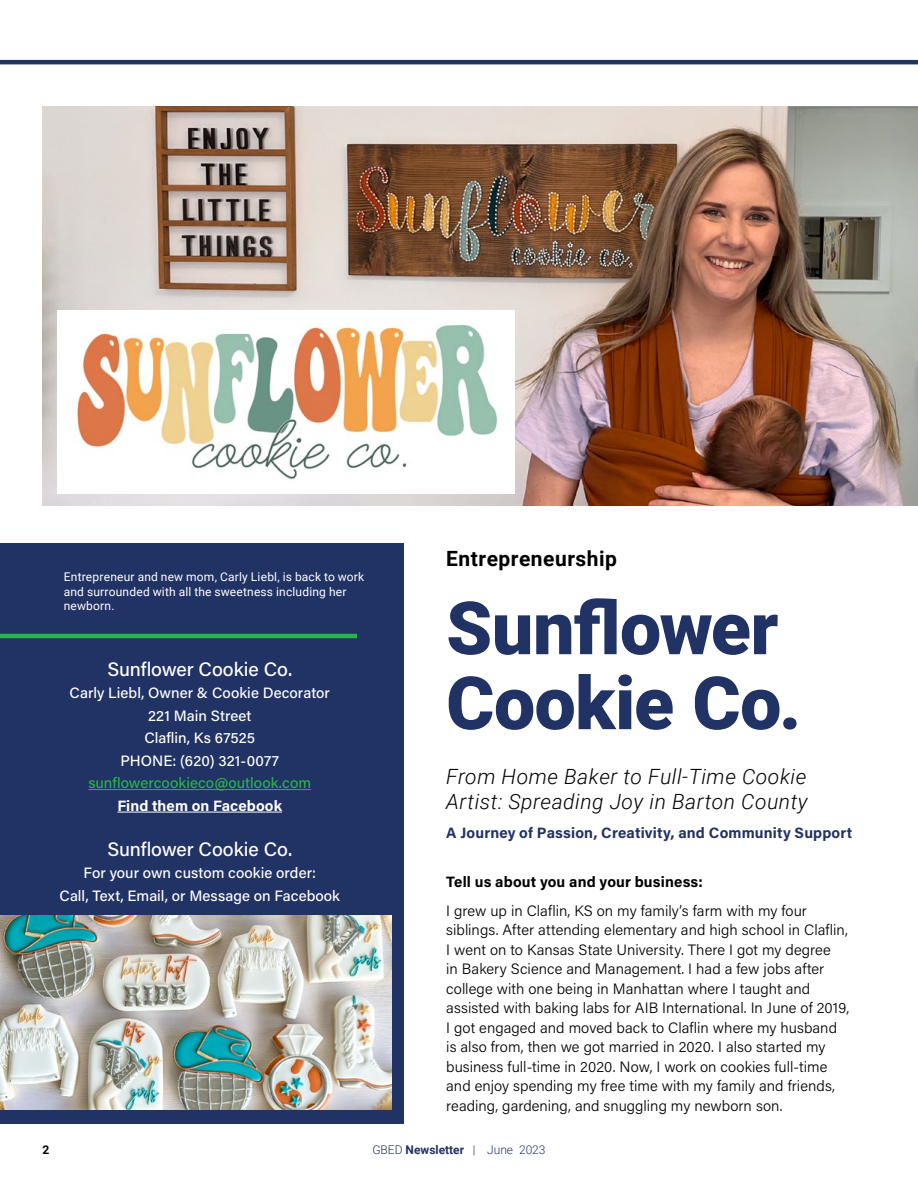
<style>
.page{position:relative;width:918px;height:1188px;background:#fff}
.page>*{position:absolute;margin:0;border:0;box-sizing:border-box;transform-origin:0 0}
.t1{font:900 73.5px/75px "Roboto";letter-spacing:-.005em;color:#213264}
.t2{font:italic 300 21px/25.2px "Roboto";letter-spacing:.025em;color:#000}
.t3{font:700 21px "Roboto";letter-spacing:.025em;color:#000}
.t4{font:500 19.5px "Acumin Pro";letter-spacing:-.005em;color:#fff}
.t5{font:300 15px/19.5px "Acumin Pro";letter-spacing:.005em;color:#000}
.t6{font:500 15px/22.5px "Acumin Pro";letter-spacing:.005em;color:#fff;text-align:center}
.t7{font:700 15px "Acumin Pro";letter-spacing:.01em;color:#213264}
.t8{font:700 15px "Acumin Pro";letter-spacing:.01em;color:#000}
.t9{font:500 15px "Acumin Pro";letter-spacing:.005em;color:#29b34b}
.t10{font:700 15px "Acumin Pro";letter-spacing:.005em;color:#fff}
.t11{font:12px/14.4px "Roboto";letter-spacing:.015em;color:#fff}
.t12{font:300 12px "Roboto";color:#213264}
.t13{font:700 12px "Roboto";color:#000}
.s1{font-weight:700}
</style>
<div class="page">
<img style="left:43px;top:106px;width:875px;height:400px">
<img style="left:57px;top:310px;width:457px;height:183px">
<div style="left:0;top:544px;width:404px;height:580px;background:#213264"></div>
<hr style="left:0;top:634px;width:357px;height:4px;background:#29b34b">
<hr style="left:88px;top:789px;width:223px;height:1px;background:#29b34b">
<hr style="left:117px;top:812px;width:165px;height:1px;background:#fff">
<img style="left:0;top:916px;width:391px;height:193px">
<hr style="left:0;top:60px;width:918px;height:4px;background:#213264">
<p class="t11" style="left:64px;top:569px;width:302px">Entrepreneur and new mom, Carly Liebl, is back to work and surrounded with all the sweetness including her newborn.</p>
<h3 class="t4" style="left:107px;top:655px;width:186px">Sunflower Cookie Co.</h3>
<p class="t6" style="left:70px;top:681px;width:262px">Carly Liebl, Owner &amp; Cookie Decorator<br>221 Main Street<br>Claflin, Ks 67525<br>PHONE: (620) 321-0077</p>
<p class="t9" style="left:88px;top:772px;width:224px">sunflowercookieco@outlook.com</p>
<p class="t10" style="left:117px;top:795px;width:166px">Find them on Facebook</p>
<h3 class="t4" style="left:107px;top:835px;width:186px">Sunflower Cookie Co.</h3>
<p class="t6" style="left:60px;top:861px;width:282px">For your own custom cookie order:<br>Call, Text, Email, or Message on Facebook</p>
<h2 class="t3" style="left:446px;top:543px;width:172px">Entrepreneurship</h2>
<h1 class="t1" style="left:446px;top:588px;width:356px">Sunflower<br>Cookie Co.</h1>
<h2 class="t2" style="left:446px;top:763px;width:363px">From Home Baker to Full-Time Cookie<br>Artist: Spreading Joy in Barton County</h2>
<p class="t7" style="left:446px;top:822px;width:408px">A Journey of Passion, Creativity, and Community Support</p>
<p class="t8" style="left:446px;top:872px;width:258px">Tell us about you and your business:</p>
<p class="t5" style="left:446px;top:900px;width:405px">I grew up in Claflin, KS on my family’s farm with my four siblings. After attending elementary and high school in Claflin, I went on to Kansas State University. There I got my degree<br>in Bakery Science and Management. I had a few jobs after college with one being in Manhattan where I taught and assisted with baking labs for AIB International. In June of 2019, I got engaged and moved back to Claflin where my husband is also from, then we got married in 2020. I also started my business full-time in 2020. Now, I work on cookies full-time and enjoy spending my free time with my family and friends, reading, gardening, and snuggling my newborn son.</p>
<p class="t13" style="left:43px;top:1141px;width:8px">2</p>
<p class="t12" style="left:372px;top:1141px;width:175px">GBED <span class="s1">Newsletter</span> | June 2023</p>
</div>
